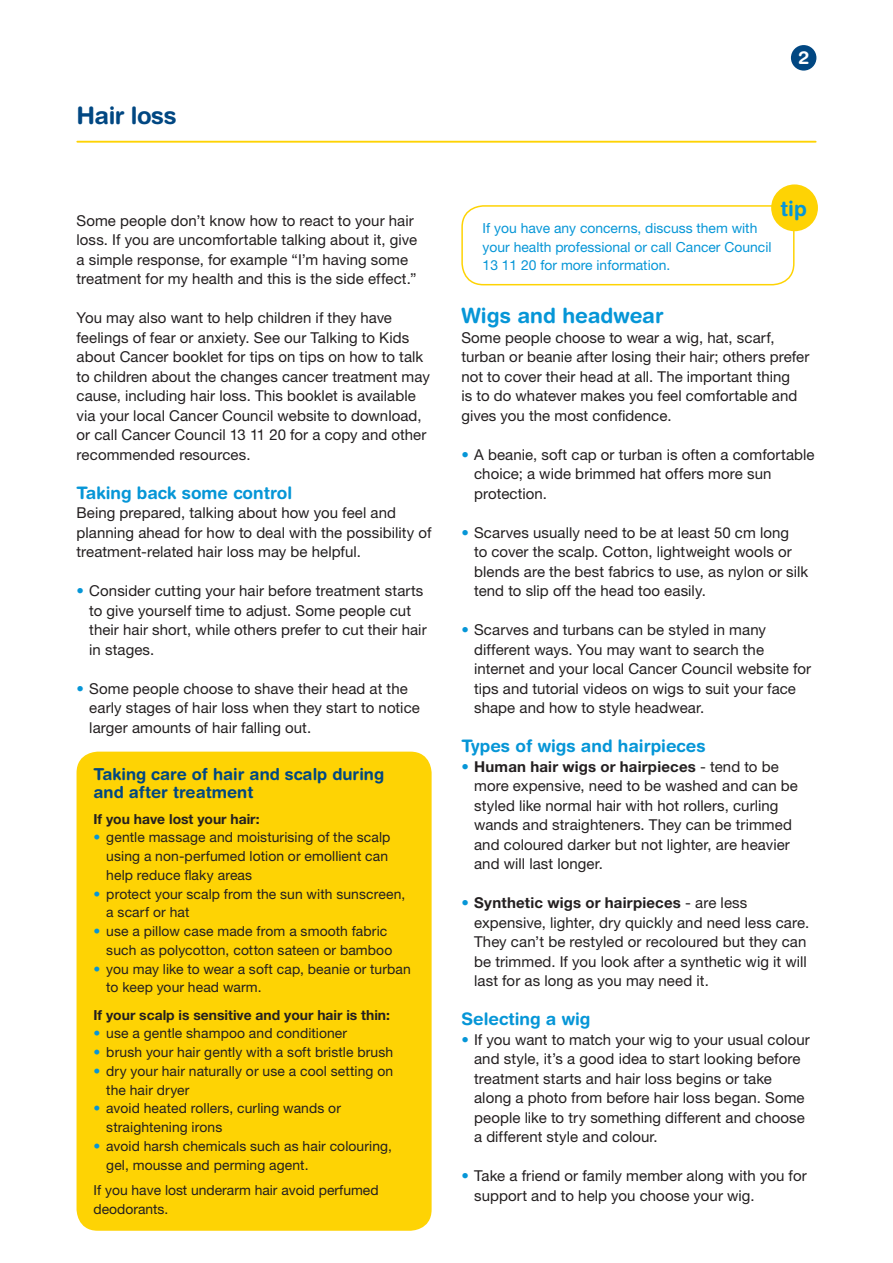
<style>
.page{position:relative;width:893px;height:1263px;background:#fff}
.page>*{position:absolute;margin:0;border:0;box-sizing:border-box;transform-origin:0 0}
.t1{font:700 24px "Helvetica Rounded LT Std";letter-spacing:-.025em;color:#014782}
.B_Head{font:700 21px "Helvetica Rounded LT Std";color:#0696d7}
.t2{font:700 18px "Helvetica Rounded LT Std";color:#fff}
.C_Head{font:700 17.25px "Helvetica Rounded LT Std";color:#0696d7}
.Box_Head{font:700 16.5px/18.8px "Helvetica Rounded LT Std";color:#014782}
.Body_Copy{font:15px/19.5px "Helvetica Neue LT Std";letter-spacing:.005em;color:#231f20}
.Box_copy_Black{font:13.8px/18.8px "Helvetica Neue LT Std";letter-spacing:.01em;color:#231f20}
.Box_Copy_Blue{font:13.8px/18.8px "Helvetica Neue LT Std";color:#0696d7}
.Box_copy_Black-2{font:700 13.8px "Helvetica Neue LT Std";color:#231f20}
.s1{color:#0696d7}
.s2{font-weight:700;color:#0696d7}
.s3{font-weight:700}
</style>
<div class="page">
<hr style="left:77px;top:141px;width:739px;height:2px;background:#fed304">
<div style="left:791px;top:45px;width:25px;height:26px;background:#014782;border-radius:50%"></div>
<div style="left:77px;top:752px;width:355px;height:479px;background:#fed304;border-radius:21px"></div>
<svg style="left:461px;top:205px;width:334px;height:81px"></svg>
<div style="left:771px;top:184px;width:47px;height:47px;background:#fed304;border-radius:50%"></div>
<h1 class="t1" style="left:77px;top:101px;width:102px">Hair loss</h1>
<p class="t2" style="left:798px;top:47px;width:12px">2</p>
<p class="Body_Copy" style="left:77px;top:211px;width:342px">Some people don’t know how to react to your hair loss. If you are uncomfortable talking about it, give a simple response, for example “I’m having some treatment for my health and this is the side effect.”</p>
<p class="Body_Copy" style="left:77px;top:308px;width:355px">You may also want to help children if they have feelings of fear or anxiety. See our Talking to Kids about Cancer booklet for tips on tips on how to talk to children about the changes cancer treatment may cause, including hair loss. This booklet is available via your local Cancer Council website to download, or call Cancer Council 13 11 20 for a copy and other recommended resources.</p>
<p class="C_Head" style="left:77px;top:482px;width:217px">Taking back some control</p>
<p class="Body_Copy" style="left:77px;top:503px;width:357px">Being prepared, talking about how you feel and planning ahead for how to deal with the possibility of treatment-related hair loss may be helpful.</p>
<p class="Body_Copy" style="left:89px;top:581px;width:339px;text-indent:-13px"><span class="s1">•</span> Consider cutting your hair before treatment starts to give yourself time to adjust. Some people cut their hair short, while others prefer to cut their hair in stages.</p>
<p class="Body_Copy" style="left:89px;top:679px;width:332px;text-indent:-13px"><span class="s1">•</span> Some people choose to shave their head at the early stages of hair loss when they start to notice larger amounts of hair falling out.</p>
<p class="Box_Head" style="left:94px;top:764px;width:292px">Taking care of hair and scalp during and after treatment</p>
<p class="Box_copy_Black-2" style="left:94px;top:810px;width:168px">If you have lost your hair:</p>
<p class="Box_copy_Black" style="left:106px;top:828px;width:286px;text-indent:-13px"><span class="s1">•</span> gentle massage and moisturising of the scalp using a non-perfumed lotion or emollient can help reduce flaky areas</p>
<p class="Box_copy_Black" style="left:106px;top:884px;width:301px;text-indent:-13px"><span class="s1">•</span> protect your scalp from the sun with sunscreen, a scarf or hat</p>
<p class="Box_copy_Black" style="left:106px;top:922px;width:288px;text-indent:-13px"><span class="s1">•</span> use a pillow case made from a smooth fabric such as polycotton, cotton sateen or bamboo</p>
<p class="Box_copy_Black" style="left:106px;top:959px;width:306px;text-indent:-13px"><span class="s1">•</span> you may like to wear a soft cap, beanie or turban to keep your head warm.</p>
<p class="Box_copy_Black-2" style="left:94px;top:1006px;width:298px">If your scalp is sensitive and your hair is thin:</p>
<p class="Box_copy_Black" style="left:94px;top:1024px;width:255px"><span class="s1">•</span> use a gentle shampoo and conditioner</p>
<p class="Box_copy_Black" style="left:94px;top:1043px;width:301px"><span class="s1">•</span> brush your hair gently with a soft bristle brush</p>
<p class="Box_copy_Black" style="left:106px;top:1061px;width:288px;text-indent:-13px"><span class="s1">•</span> dry your hair naturally or use a cool setting on the hair dryer</p>
<p class="Box_copy_Black" style="left:106px;top:1099px;width:236px;text-indent:-13px"><span class="s1">•</span> avoid heated rollers, curling wands or straightening irons</p>
<p class="Box_copy_Black" style="left:106px;top:1136px;width:287px;text-indent:-13px"><span class="s1">•</span> avoid harsh chemicals such as hair colouring, gel, mousse and perming agent.</p>
<p class="Box_copy_Black" style="left:94px;top:1180px;width:287px">If you have lost underarm hair avoid perfumed deodorants.</p>
<p class="B_Head" style="left:780px;top:195px;width:28px">tip</p>
<p class="Box_Copy_Blue" style="left:483px;top:218px;width:290px">If you have any concerns, discuss them with your health professional or call Cancer Council<br>13 11 20 for more information.</p>
<p class="B_Head" style="left:461px;top:303px;width:204px">Wigs and headwear</p>
<p class="Body_Copy" style="left:461px;top:328px;width:350px">Some people choose to wear a wig, hat, scarf, turban or beanie after losing their hair; others prefer not to cover their head at all. The important thing<br>is to do whatever makes you feel comfortable and gives you the most confidence.</p>
<p class="Body_Copy" style="left:474px;top:445px;width:342px;text-indent:-13px"><span class="s1">•</span> A beanie, soft cap or turban is often a comfortable choice; a wide brimmed hat offers more sun protection.</p>
<p class="Body_Copy" style="left:474px;top:523px;width:336px;text-indent:-13px"><span class="s1">•</span> Scarves usually need to be at least 50 cm long<br>to cover the scalp. Cotton, lightweight wools or blends are the best fabrics to use, as nylon or silk tend to slip off the head too easily.</p>
<p class="Body_Copy" style="left:474px;top:620px;width:338px;text-indent:-13px"><span class="s1">•</span> Scarves and turbans can be styled in many different ways. You may want to search the internet and your local Cancer Council website for tips and tutorial videos on wigs to suit your face shape and how to style headwear.</p>
<p class="C_Head" style="left:461px;top:736px;width:246px">Types of wigs and hairpieces</p>
<p class="Body_Copy" style="left:474px;top:757px;width:325px;text-indent:-13px"><span class="s2">•</span> <span class="s3">Human hair wigs or hairpieces</span> - tend to be more expensive, need to be washed and can be styled like normal hair with hot rollers, curling wands and straighteners. They can be trimmed and coloured darker but not lighter, are heavier and will last longer.</p>
<p class="Body_Copy" style="left:474px;top:893px;width:337px;text-indent:-13px"><span class="s2">•</span> <span class="s3">Synthetic wigs or hairpieces</span> - are less expensive, lighter, dry quickly and need less care.<br>They can’t be restyled or recoloured but they can be trimmed. If you look after a synthetic wig it will last for as long as you may need it.</p>
<p class="C_Head" style="left:461px;top:1009px;width:131px">Selecting a wig</p>
<p class="Body_Copy" style="left:474px;top:1030px;width:337px;text-indent:-13px"><span class="s1">•</span> If you want to match your wig to your usual colour and style, it’s a good idea to start looking before treatment starts and hair loss begins or take along a photo from before hair loss began. Some people like to try something different and choose a different style and colour.</p>
<p class="Body_Copy" style="left:474px;top:1166px;width:334px;text-indent:-13px"><span class="s1">•</span> Take a friend or family member along with you for support and to help you choose your wig.</p>
</div>
